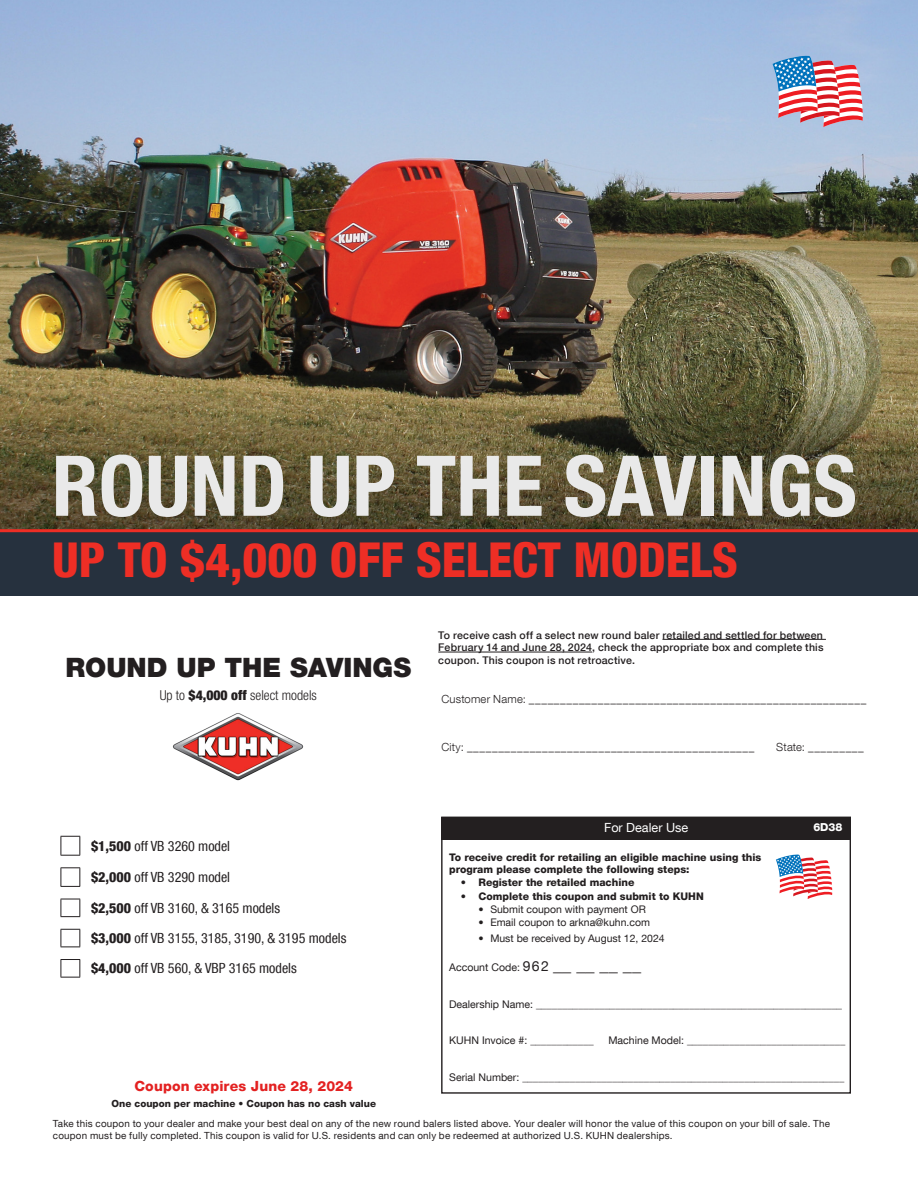
<style>
.page{position:relative;width:918px;height:1188px;background:#fff}
.page>*{position:absolute;margin:0;border:0;box-sizing:border-box;transform-origin:0 0}
.Lines{font:700 condensed 84px "Helvetica Neue LT Com";color:#e9e9e9}
.Lines-2{font:800 condensed 48px "Helvetica Neue LT Com";color:#ee2e25}
.t1{font:900 26.7px "Helvetica Neue LT Com";color:#231f20}
.t2{font:condensed 14.1px "Helvetica Neue LT Com";color:#231f20}
.t3{font:800 14.1px "Helvetica Neue LT Com";letter-spacing:.01em;color:#e32121}
.t4{font:300 condensed 13.65px "Helvetica Neue LT Com";color:#231f20}
.t5{font:12.6px "Helvetica Neue LT Com";color:#fff}
.t6{font:300 11.25px "Helvetica Neue LT Com";letter-spacing:.015em;color:#231f20}
.t7{font:800 10.95px "Helvetica Neue LT Com";color:#fff}
.t8{font:10.5px "Helvetica Neue LT Com";color:#231f20}
.t9{font:500 10.5px/12.8px "Helvetica Neue LT Com";letter-spacing:.02em;color:#231f20;text-align:justify}
.t10{font:800 10.5px/12.6px "Helvetica Neue LT Com";color:#231f20}
.t11{font:9.75px/11.9px "Helvetica Neue LT Com";letter-spacing:.02em;color:#231f20}
.t12{font:800 9.75px "Helvetica Neue LT Com";color:#231f20}
.s1{font-weight:900}
.s2{font-size:14.1px}
.s3{font-size:18.3px}
.s4{font-weight:800}
</style>
<div class="page">
<img style="left:0;top:0;width:918px;height:376px">
<svg style="left:0;top:376px;width:918px;height:153px;background:#635938"></svg>
<div style="left:0;top:530px;width:918px;height:66px;background:#26313e"></div>
<hr style="left:0;top:529px;width:918px;height:3px;background:#ee2e25">
<svg style="left:772px;top:54px;width:92px;height:73px"></svg>
<hr style="left:662px;top:639px;width:164px;height:1px;background:#231f20">
<hr style="left:438px;top:652px;width:154px;height:1px;background:#231f20">
<img style="left:173px;top:713px;width:131px;height:68px">
<svg style="left:61px;top:836px;width:19px;height:20px"></svg>
<svg style="left:61px;top:867px;width:19px;height:20px"></svg>
<svg style="left:61px;top:899px;width:19px;height:18px"></svg>
<svg style="left:61px;top:929px;width:19px;height:19px"></svg>
<svg style="left:61px;top:959px;width:19px;height:19px"></svg>
<svg style="left:776px;top:854px;width:57px;height:45px"></svg>
<div style="left:441px;top:817px;width:410px;height:23px;background:#231f20"></div>
<div style="left:441px;top:817px;width:410px;height:277px;border:1px solid #231f20"></div>
<p class="Lines" style="left:52px;top:436px;width:806px">ROUND UP THE SAVINGS</p>
<p class="Lines-2" style="left:52px;top:530px;width:687px">UP TO $4,000 OFF SELECT MODELS</p>
<p class="t1" style="left:65px;top:652px;width:347px">ROUND UP THE SAVINGS</p>
<p class="t4" style="left:160px;top:687px;width:159px">Up to <span class="s1">$4,000 off</span> select models</p>
<p class="t9" style="left:438px;top:628px;width:387px">To receive cash off a select new round baler retailed and settled for between February 14 and June 28, 2024, check the appropriate box and complete this coupon. This coupon is not retroactive.</p>
<p class="t6" style="left:442px;top:692px;width:426px">Customer Name: ______________________________________________________</p>
<p class="t6" style="left:442px;top:740px;width:314px">City: ______________________________________________</p>
<p class="t6" style="left:776px;top:740px;width:89px">State: _________</p>
<p class="t5" style="left:604px;top:820px;width:86px">For Dealer Use</p>
<p class="t7" style="left:813px;top:821px;width:31px">6D38</p>
<p class="t10" style="left:449px;top:851px;width:314px">To receive credit for retailing an eligible machine using this program please complete the following steps:</p>
<p class="t10" style="left:461px;top:876px;width:175px">• Register the retailed machine</p>
<p class="t10" style="left:461px;top:889px;width:244px">• Complete this coupon and submit to KUHN</p>
<p class="t8" style="left:479px;top:902px;width:169px">• Submit coupon with payment OR</p>
<p class="t8" style="left:479px;top:915px;width:173px">• Email coupon to arkna@kuhn.com</p>
<p class="t8" style="left:479px;top:931px;width:188px">• Must be received by August 12, 2024</p>
<p class="t8" style="left:449px;top:961px;width:193px">Account Code: <span class="s2">962</span> <span class="s3">__ __ __ __</span></p>
<p class="t8" style="left:449px;top:998px;width:395px">Dealership Name: __________________________________________________________</p>
<p class="t8" style="left:449px;top:1034px;width:146px">KUHN Invoice #: ____________</p>
<p class="t8" style="left:608px;top:1034px;width:239px">Machine Model: ______________________________</p>
<p class="t8" style="left:449px;top:1071px;width:397px">Serial Number: _____________________________________________________________</p>
<p class="t2" style="left:91px;top:837px;width:141px"><span class="s4">$1,500</span> off VB 3260 model</p>
<p class="t2" style="left:91px;top:869px;width:141px"><span class="s4">$2,000</span> off VB 3290 model</p>
<p class="t2" style="left:91px;top:900px;width:191px"><span class="s4">$2,500</span> off VB 3160, &amp; 3165 models</p>
<p class="t2" style="left:91px;top:930px;width:257px"><span class="s4">$3,000</span> off VB 3155, 3185, 3190, &amp; 3195 models</p>
<p class="t2" style="left:91px;top:960px;width:207px"><span class="s4">$4,000</span> off VB 560, &amp; VBP 3165 models</p>
<p class="t3" style="left:134px;top:1077px;width:220px">Coupon expires June 28, 2024</p>
<p class="t11" style="left:53px;top:1118px;width:779px">Take this coupon to your dealer and make your best deal on any of the new round balers listed above. Your dealer will honor the value of this coupon on your bill of sale. The coupon must be fully completed. This coupon is valid for U.S. residents and can only be redeemed at authorized U.S. KUHN dealerships.</p>
<p class="t12" style="left:112px;top:1098px;width:266px">One coupon per machine • Coupon has no cash value</p>
</div>
